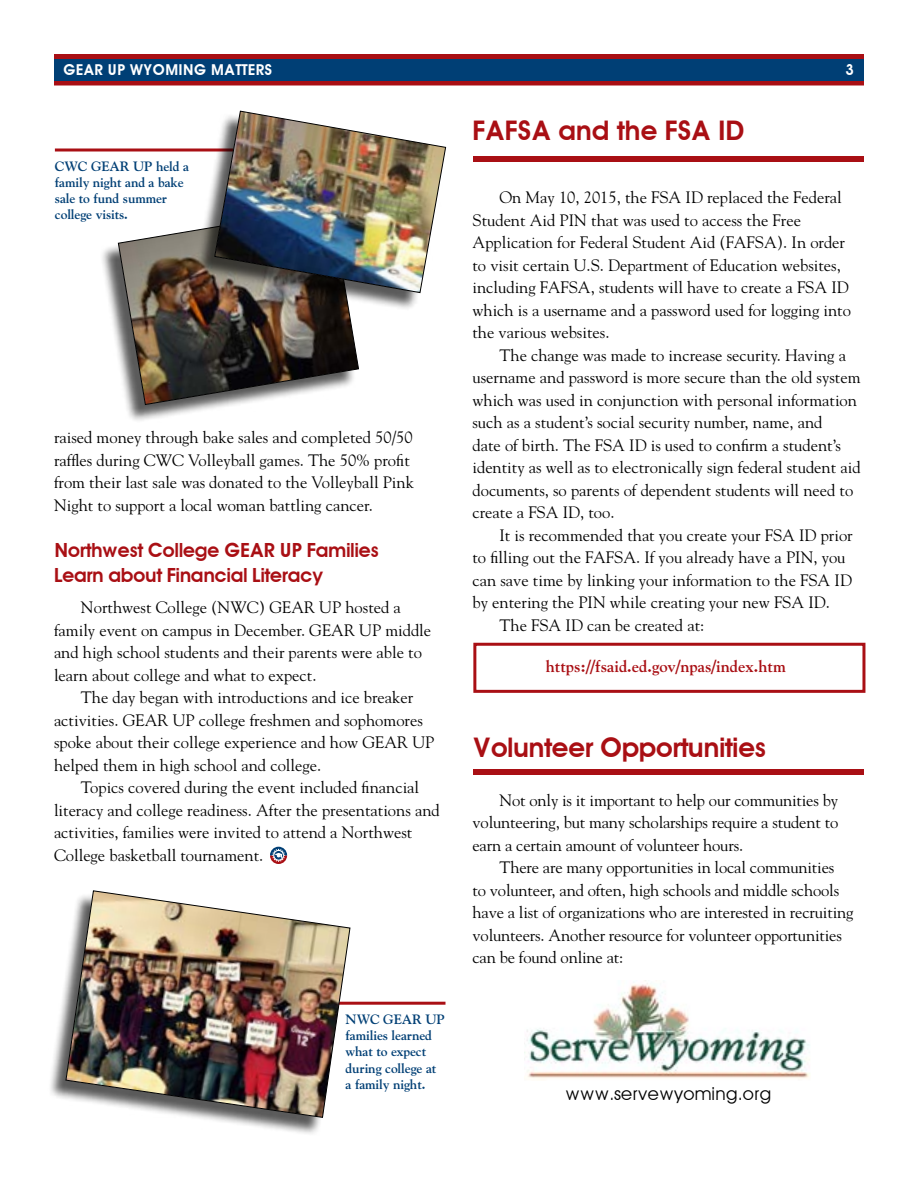
<style>
.page{position:relative;width:918px;height:1188px;background:#fff}
.page>*{position:absolute;margin:0;border:0;box-sizing:border-box;transform-origin:0 0}
.t1{font:600 27px "Avant Garde";letter-spacing:-.025em;color:#a90f14}
.t2{font:600 19.5px/25.2px "Avant Garde";letter-spacing:-.025em;color:#a90f14}
.t3{font:18px "Avant Garde";letter-spacing:-.01em;color:#000}
.t4{font:16.5px/22.5px "Goudy";color:#000}
.t5{font:700 16.5px "Goudy";color:#a90f14}
.t6{font:600 15px "Avant Garde";color:#fff}
.t7{font:700 13.5px/16.2px "Goudy";letter-spacing:-.01em;color:#003f75}
</style>
<div class="page">
<svg style="left:54px;top:54px;width:810px;height:32px;background:#9d1e27"></svg>
<div style="left:54px;top:60px;width:810px;height:21px;background:#003f75"></div>
<div style="left:473px;top:156px;width:391px;height:6px;background:#a90f14"></div>
<svg style="left:270px;top:847px;width:17px;height:17px"></svg>
<div style="left:473px;top:643px;width:392px;height:50px;border:3px solid #a90f14"></div>
<div style="left:473px;top:770px;width:391px;height:5px;background:#a90f14"></div>
<hr style="left:324px;top:1002px;width:122px;height:3px;background:#a90f14">
<div style="left:47px;top:893px;width:300px;height:243px;background:#000;opacity:.65"></div>
<img style="left:65px;top:890px;width:286px;height:228px">
<svg style="left:55px;top:148px;width:141px;height:4px"></svg>
<div style="left:99px;top:210px;width:257px;height:213px;background:#000;opacity:.65"></div>
<img style="left:117px;top:210px;width:242px;height:195px">
<div style="left:196px;top:113px;width:247px;height:198px;background:#000;opacity:.65"></div>
<img style="left:214px;top:110px;width:233px;height:184px">
<img style="left:527px;top:980px;width:283px;height:100px">
<p class="t6" style="left:63px;top:61px;width:211px">GEAR UP WYOMING MATTERS</p>
<p class="t6" style="left:845px;top:61px;width:10px">3</p>
<p class="t7" style="left:55px;top:158px;width:136px">CWC GEAR UP held a family night and a bake sale to fund summer college visits.</p>
<p class="t4" style="left:54px;top:426px;width:362px">raised money through bake sales and completed 50/50 raffles during CWC Volleyball games. The 50% profit from their last sale was donated to the Volleyball Pink Night to support a local woman battling cancer.</p>
<p class="t2" style="left:54px;top:537px;width:327px">Northwest College GEAR UP Families<br>Learn about Financial Literacy</p>
<p class="t4" style="left:54px;top:596px;width:379px;text-indent:27px">Northwest College (NWC) GEAR UP hosted a family event on campus in December. GEAR UP middle and high school students and their parents were able to learn about college and what to expect.</p>
<p class="t4" style="left:54px;top:686px;width:382px;text-indent:27px">The day began with introductions and ice breaker activities. GEAR UP college freshmen and sophomores spoke about their college experience and how GEAR UP helped them in high school and college.</p>
<p class="t4" style="left:54px;top:776px;width:387px;text-indent:27px">Topics covered during the event included financial literacy and college readiness. After the presentations and activities, families were invited to attend a Northwest College basketball tournament.</p>
<p class="t7" style="left:346px;top:1011px;width:101px">NWC GEAR UP families learned what to expect during college at a family night.</p>
<h1 class="t1" style="left:472px;top:114px;width:273px">FAFSA and the FSA ID</h1>
<p class="t4" style="left:472px;top:186px;width:380px;text-indent:27px">On May 10, 2015, the FSA ID replaced the Federal Student Aid PIN that was used to access the Free Application for Federal Student Aid (FAFSA). In order to visit certain U.S. Department of Education websites, including FAFSA, students will have to create a FSA ID which is a username and a password used for logging into the various websites.</p>
<p class="t4" style="left:472px;top:343px;width:390px;text-indent:27px">The change was made to increase security. Having a username and password is more secure than the old system which was used in conjunction with personal information such as a student’s social security number, name, and<br>date of birth. The FSA ID is used to confirm a student’s identity as well as to electronically sign federal student aid documents, so parents of dependent students will need to create a FSA ID, too.</p>
<p class="t4" style="left:499px;top:523px;width:355px">It is recommended that you create your FSA ID prior</p>
<p class="t4" style="left:472px;top:546px;width:375px">to filling out the FAFSA. If you already have a PIN, you</p>
<p class="t4" style="left:472px;top:568px;width:381px">can save time by linking your information to the FSA ID</p>
<p class="t4" style="left:472px;top:591px;width:359px">by entering the PIN while creating your new FSA ID.</p>
<p class="t4" style="left:499px;top:613px;width:206px">The FSA ID can be created at:</p>
<p class="t5" style="left:546px;top:656px;width:242px">https://fsaid.ed.gov/npas/index.htm</p>
<h1 class="t1" style="left:472px;top:731px;width:296px">Volunteer Opportunities</h1>
<p class="t4" style="left:472px;top:788px;width:367px;text-align:justify;text-indent:27px">Not only is it important to help our communities by volunteering, but many scholarships require a student to earn a certain amount of volunteer hours.</p>
<p class="t4" style="left:472px;top:856px;width:382px;text-indent:27px">There are many opportunities in local communities<br>to volunteer, and often, high schools and middle schools have a list of organizations who are interested in recruiting volunteers. Another resource for volunteer opportunities can be found online at:</p>
<p class="t3" style="left:565px;top:1083px;width:208px">www.servewyoming.org</p>
</div>
